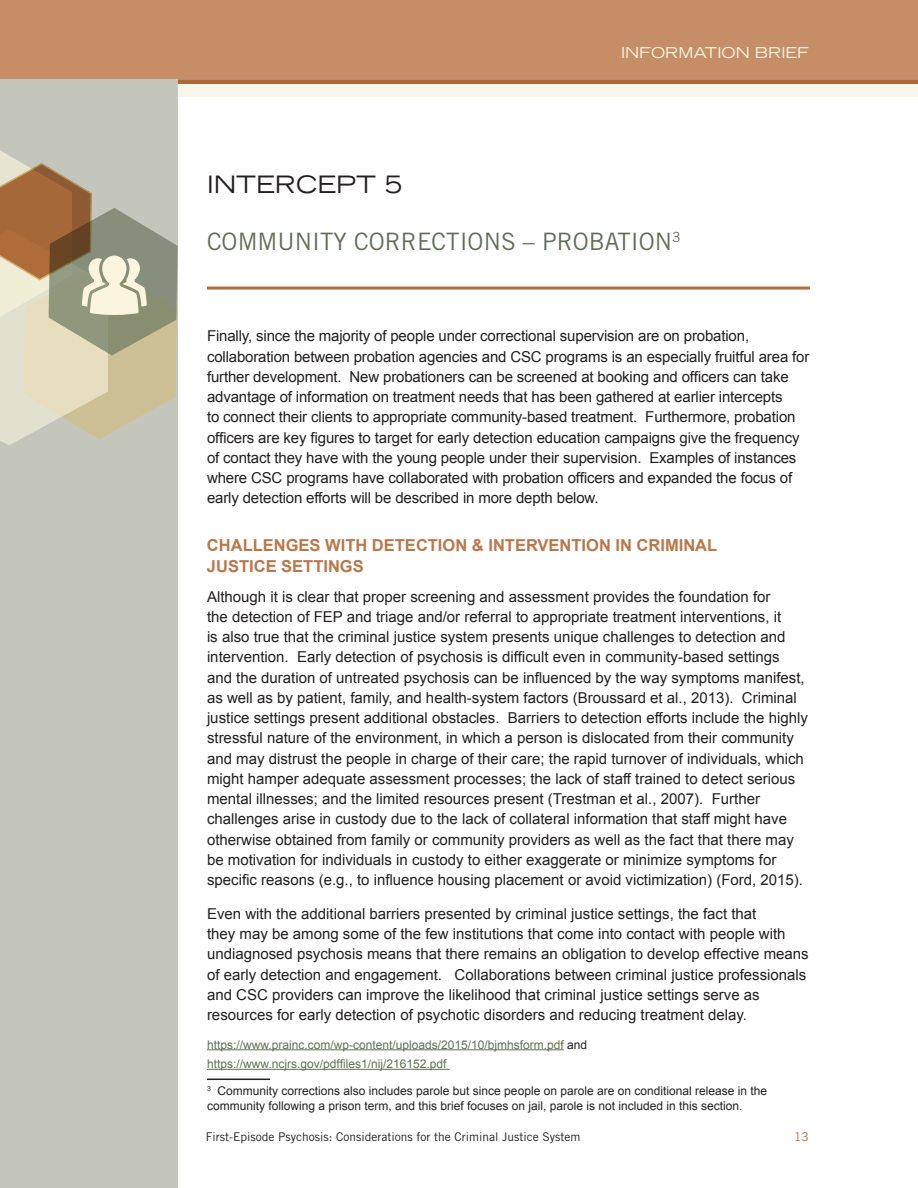
<style>
.page{position:relative;width:918px;height:1188px;background:#fff}
.page>*{position:absolute;margin:0;border:0;box-sizing:border-box;transform-origin:0 0}
.t1{font:24px "Trade Gothic LT Std";color:#616f56}
.t2{font:expanded 24px "Trade Gothic LT Std";color:#231f20}
.t3{font:700 16.5px/21px "Arial";color:#ba774a}
.t4{font:15px/20.2px "Arial";color:#231f20}
.t5{font:expanded 15px "Trade Gothic LT Std";color:#f9f5df}
.Footnote{font:12px/15px "Arial";color:#231f20}
.t6{font:12px "Arial";color:#616f56}
.t7{font:12px "Trade Gothic LT Std";color:#231f20}
.t8{font:12px "Trade Gothic LT Std";color:#b46c3a}
.s1{color:#231f20}
</style>
<div class="page">
<div style="left:0;top:0;width:918px;height:80px;background:#c58e67"></div>
<div style="left:177px;top:80px;width:741px;height:16px;background:#f8f5ea"></div>
<hr style="left:178px;top:80px;width:740px;height:4px;background:#b46c3a">
<hr style="left:207px;top:287px;width:603px;height:3px;background:#b46c3a">
<hr style="left:207px;top:1049px;width:357px;height:1px;background:#616f56">
<hr style="left:207px;top:1069px;width:243px;height:1px;background:#616f56">
<hr style="left:207px;top:1079px;width:63px;height:1px;background:#231f20">
<div style="left:0;top:80px;width:178px;height:1108px;background:#c4c5bb"></div>
<svg style="left:0;top:150px;width:178px;height:295px"></svg>
<p class="t5" style="left:621px;top:42px;width:189px">INFORMATION BRIEF</p>
<h2 class="t2" style="left:207px;top:169px;width:197px">INTERCEPT 5</h2>
<h3 class="t1" style="left:207px;top:227px;width:475px">COMMUNITY CORRECTIONS – PROBATION<sup>3</sup></h3>
<p class="t4" style="left:207px;top:326px;width:604px">Finally, since the majority of people under correctional supervision are on probation, collaboration between probation agencies and CSC programs is an especially fruitful area for further development. New probationers can be screened at booking and officers can take advantage of information on treatment needs that has been gathered at earlier intercepts<br>to connect their clients to appropriate community-based treatment. Furthermore, probation officers are key figures to target for early detection education campaigns give the frequency of contact they have with the young people under their supervision. Examples of instances where CSC programs have collaborated with probation officers and expanded the focus of early detection efforts will be described in more depth below.</p>
<h4 class="t3" style="left:207px;top:536px;width:512px">CHALLENGES WITH DETECTION &amp; INTERVENTION IN CRIMINAL<br>JUSTICE SETTINGS</h4>
<p class="t4" style="left:207px;top:586px;width:602px">Although it is clear that proper screening and assessment provides the foundation for<br>the detection of FEP and triage and/or referral to appropriate treatment interventions, it<br>is also true that the criminal justice system presents unique challenges to detection and intervention. Early detection of psychosis is difficult even in community-based settings and the duration of untreated psychosis can be influenced by the way symptoms manifest, as well as by patient, family, and health-system factors (Broussard et al., 2013). Criminal justice settings present additional obstacles. Barriers to detection efforts include the highly stressful nature of the environment, in which a person is dislocated from their community and may distrust the people in charge of their care; the rapid turnover of individuals, which might hamper adequate assessment processes; the lack of staff trained to detect serious mental illnesses; and the limited resources present (Trestman et al., 2007). Further challenges arise in custody due to the lack of collateral information that staff might have otherwise obtained from family or community providers as well as the fact that there may be motivation for individuals in custody to either exaggerate or minimize symptoms for specific reasons (e.g., to influence housing placement or avoid victimization) (Ford, 2015).</p>
<p class="t4" style="left:207px;top:904px;width:603px">Even with the additional barriers presented by criminal justice settings, the fact that<br>they may be among some of the few institutions that come into contact with people with undiagnosed psychosis means that there remains an obligation to develop effective means of early detection and engagement. Collaborations between criminal justice professionals and CSC providers can improve the likelihood that criminal justice settings serve as resources for early detection of psychotic disorders and reducing treatment delay.</p>
<p class="t6" style="left:207px;top:1036px;width:382px">https://www.prainc.com/wp-content/uploads/2015/10/bjmhsform.pdf <span class="s1">and</span></p>
<p class="t6" style="left:207px;top:1056px;width:241px">https://www.ncjrs.gov/pdffiles1/nij/216152.pdf</p>
<p class="Footnote" style="left:207px;top:1083px;width:562px"><sup>3</sup> Community corrections also includes parole but since people on parole are on conditional release in the community following a prison term, and this brief focuses on jail, parole is not included in this section.</p>
<p class="t7" style="left:206px;top:1130px;width:376px">First-Episode Psychosis: Considerations for the Criminal Justice System</p>
<p class="t8" style="left:794px;top:1130px;width:16px">13</p>
</div>
